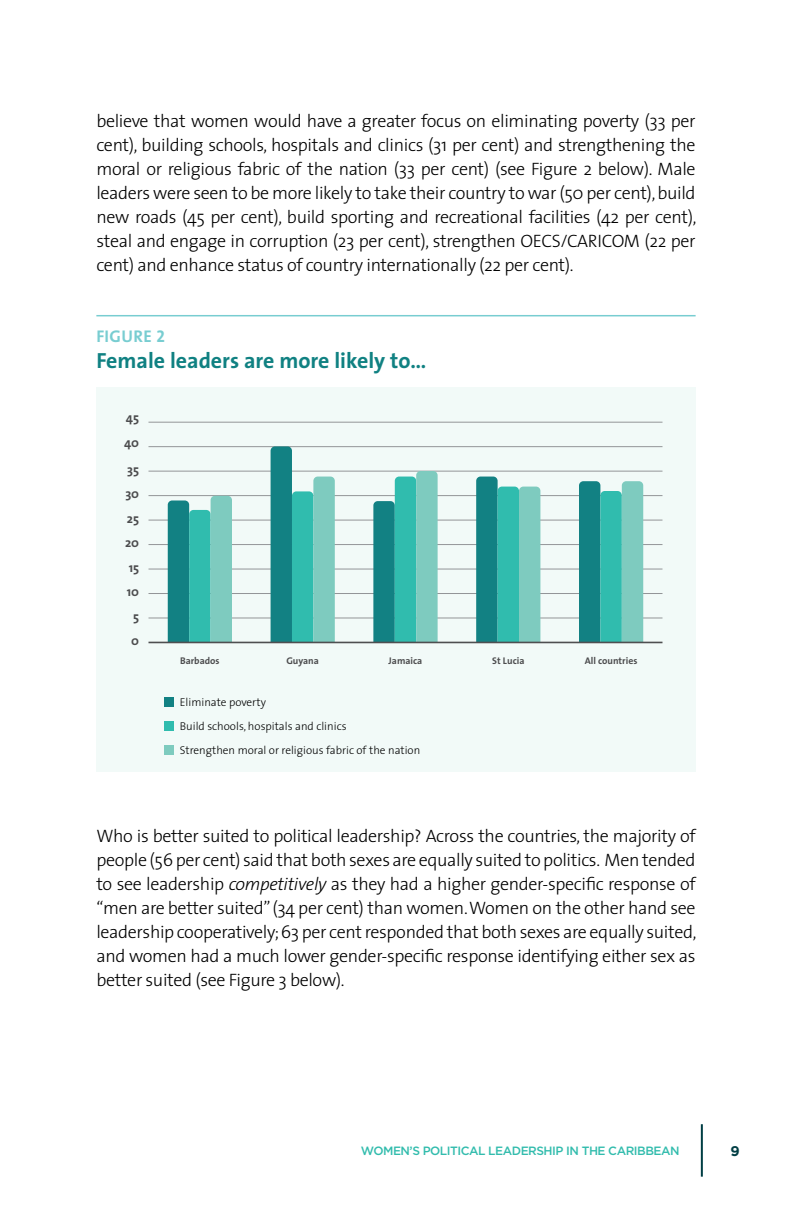
<style>
.page{position:relative;width:792px;height:1224px;background:#fff}
.page>*{position:absolute;margin:0;border:0;box-sizing:border-box;transform-origin:0 0}
.t1{font:700 22px "The Sans";color:#108182}
.t2{font:300 18px/24px "The Sans";letter-spacing:-.02em;color:#000;text-align:justify}
.t3{font:17px "The Sans Bold Caps";letter-spacing:.02em;color:#78cdd1}
.t4{font:700 14px "Gotham";color:#003e44}
.t5{font:700 13px/24.4px "The Sans";color:#4d4d4f}
.t6{font:500 12px "Gotham";letter-spacing:-.04em;color:#32bcad}
.t7{font:300 11.4px/24px "The Sans";color:#000}
.t8{font:700 9.8px "The Sans";color:#4d4d4f}
.s1{font-style:italic}
</style>
<div class="page">
<hr style="left:701px;top:1124px;width:2px;height:53px;background:#003e44">
<hr style="left:96px;top:315px;width:600px;height:1px;background:#78cdd1">
<div style="left:96px;top:387px;width:600px;height:384px;background:#f2faf8"></div>
<hr style="left:149px;top:495px;width:514px;height:1px;background:#939598">
<hr style="left:149px;top:520px;width:514px;height:1px;background:#939598">
<hr style="left:149px;top:544px;width:514px;height:1px;background:#939598">
<hr style="left:149px;top:569px;width:514px;height:1px;background:#939598">
<hr style="left:149px;top:593px;width:514px;height:1px;background:#939598">
<hr style="left:149px;top:618px;width:514px;height:1px;background:#939598">
<hr style="left:149px;top:471px;width:514px;height:1px;background:#939598">
<hr style="left:149px;top:422px;width:514px;height:1px;background:#939598">
<hr style="left:149px;top:446px;width:514px;height:1px;background:#939598">
<div style="left:164px;top:721px;width:10px;height:10px;background:#30bcae"></div>
<div style="left:164px;top:745px;width:10px;height:10px;background:#7ecbbf"></div>
<div style="left:164px;top:697px;width:10px;height:10px;background:#128183"></div>
<svg style="left:168px;top:496px;width:64px;height:146px;background:#49b0a8"></svg>
<svg style="left:271px;top:446px;width:64px;height:196px;background:#56b4ad"></svg>
<svg style="left:373px;top:471px;width:65px;height:171px;background:#51b5ad"></svg>
<svg style="left:476px;top:477px;width:64px;height:165px;background:#45afa7"></svg>
<svg style="left:579px;top:481px;width:64px;height:161px;background:#43aea6"></svg>
<hr style="left:149px;top:642px;width:514px;height:1px;background:#4f4f51">
<p class="t2" style="left:96px;top:108px;width:602px">believe that women would have a greater focus on eliminating poverty (33 per cent), building schools, hospitals and clinics (31 per cent) and strengthening the moral or religious fabric of the nation (33 per cent) (see Figure 2 below). Male leaders were seen to be more likely to take their country to war (50 per cent), build new roads (45 per cent), build sporting and recreational facilities (42 per cent), steal and engage in corruption (23 per cent), strengthen OECS/CARICOM (22 per cent) and enhance status of country internationally (22 per cent).</p>
<p class="t3" style="left:96px;top:322px;width:70px">FIGURE 2</p>
<p class="t1" style="left:96px;top:343px;width:332px">Female leaders are more likely to…</p>
<p class="t5" style="left:124px;top:405px;width:17px">45<br>40</p>
<p class="t5" style="left:127px;top:457px;width:13px">35</p>
<p class="t5" style="left:125px;top:481px;width:15px">30</p>
<p class="t5" style="left:127px;top:506px;width:14px">25</p>
<p class="t5" style="left:125px;top:530px;width:16px">20</p>
<p class="t5" style="left:129px;top:555px;width:12px">15</p>
<p class="t5" style="left:127px;top:579px;width:14px">10</p>
<p class="t5" style="left:133px;top:604px;width:8px">5</p>
<p class="t5" style="left:131px;top:628px;width:9px">0</p>
<p class="t8" style="left:180px;top:652px;width:41px">Barbados</p>
<p class="t8" style="left:286px;top:652px;width:34px">Guyana</p>
<p class="t8" style="left:389px;top:652px;width:35px">Jamaica</p>
<p class="t8" style="left:492px;top:652px;width:34px">St Lucia</p>
<p class="t8" style="left:585px;top:652px;width:54px">All countries</p>
<p class="t7" style="left:180px;top:690px;width:88px">Eliminate poverty</p>
<p class="t7" style="left:180px;top:714px;width:242px">Build schools, hospitals and clinics<br>Strengthen moral or religious fabric of the nation</p>
<p class="t2" style="left:96px;top:824px;width:602px">Who is better suited to political leadership? Across the countries, the majority of people (56 per cent) said that both sexes are equally suited to politics. Men tended to see leadership <span class="s1">competitively</span> as they had a higher gender-specific response of “men are better suited” (34 per cent) than women. Women on the other hand see leadership cooperatively; 63 per cent responded that both sexes are equally suited, and women had a much lower gender-specific response identifying either sex as better suited (see Figure 3 below).</p>
<p class="t6" style="left:361px;top:1144px;width:320px">WOMEN’S POLITICAL LEADERSHIP IN THE CARIBBEAN</p>
<p class="t4" style="left:731px;top:1141px;width:11px">9</p>
</div>
